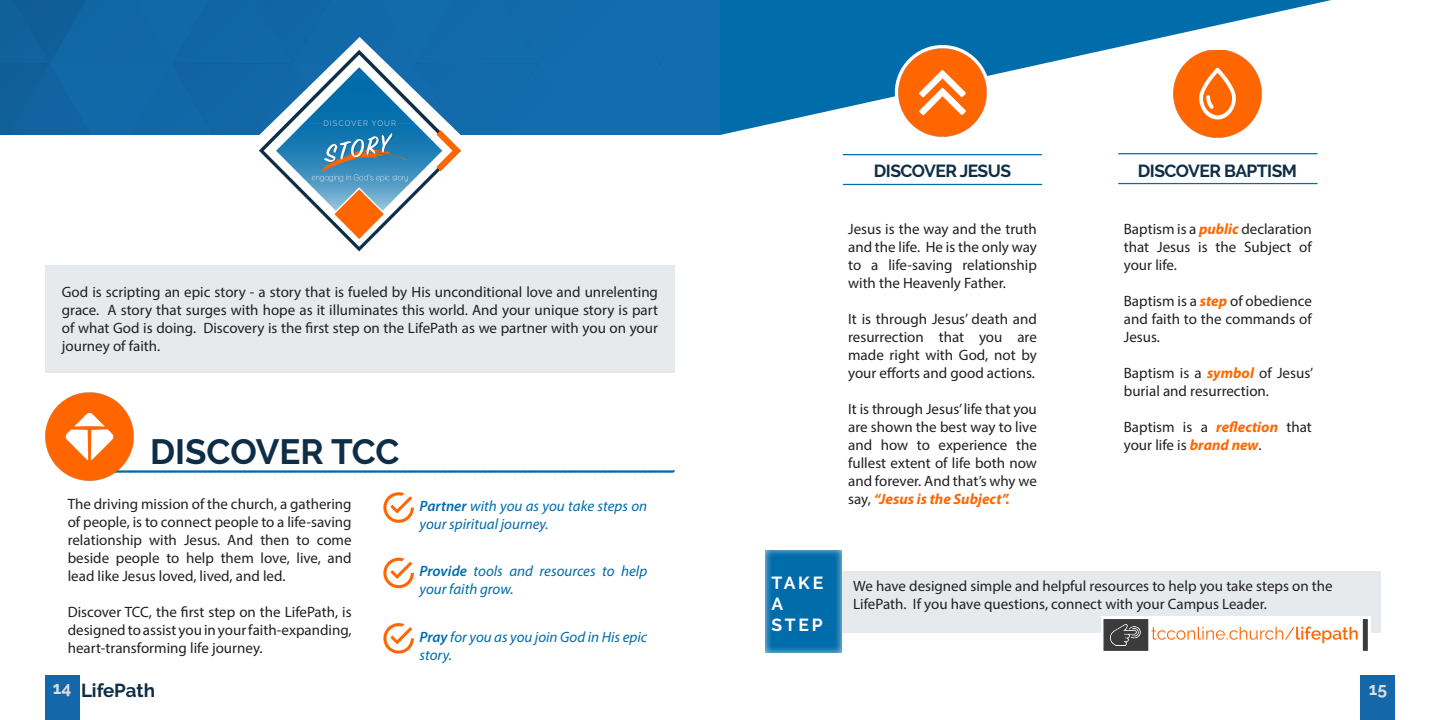
<style>
.page{position:relative;width:1440px;height:720px;background:#fff}
.page>*{position:absolute;margin:0;border:0;box-sizing:border-box;transform-origin:0 0}
.Header_1{font:700 35px "Raleway";color:#0e2e47}
.t1{font:700 18.75px "Raleway";letter-spacing:-.005em;color:#0e2e47}
.t2{font:700 17.5px "Raleway";letter-spacing:-.03em;color:#0e2e47}
.t3{font:700 17.5px "Raleway";letter-spacing:.16em;color:#fff}
.t4{font:700 17.5px "Raleway";color:#dbddde}
.t5{font:15px/18px "Myriad Pro";color:#231f20;text-align:justify}
.t6{font:italic 15px/18px "Myriad Pro";color:#006caa}
.s1{font-weight:600}
.s2{font-weight:700;font-style:italic;color:#f60}
</style>
<div class="page">
<img style="left:259px;top:135px;width:202px;height:117px">
<div style="left:666px;top:0;width:54px;height:135px;background:#136cad"></div>
<svg style="left:0;top:0;width:666px;height:135px"></svg>
<div style="left:45px;top:675px;width:34px;height:45px;background:#1467a8"></div>
<div style="left:1361px;top:675px;width:34px;height:45px;background:#1467a8"></div>
<hr style="left:843px;top:184px;width:199px;height:1px;background:#006caa">
<hr style="left:843px;top:154px;width:199px;height:1px;background:#006caa">
<img style="left:1202px;top:135px;width:31px;height:3px">
<hr style="left:1118px;top:183px;width:199px;height:1px;background:#006caa">
<hr style="left:1118px;top:153px;width:199px;height:1px;background:#006caa">
<div style="left:45px;top:265px;width:630px;height:108px;background:#e7eaed"></div>
<svg style="left:383px;top:492px;width:31px;height:31px"></svg>
<svg style="left:383px;top:558px;width:31px;height:31px"></svg>
<svg style="left:383px;top:623px;width:31px;height:31px"></svg>
<div style="left:797px;top:571px;width:583px;height:62px;background:#e7eaed"></div>
<div style="left:763px;top:548px;width:79px;height:106px;background:#fff;opacity:.75"></div>
<div style="left:1101px;top:617px;width:269px;height:36px;background:#fff"></div>
<svg style="left:1152px;top:627px;width:206px;height:16px"></svg>
<div style="left:1103px;top:619px;width:45px;height:32px;background:#3b3b3b;border:1px solid #3b3b3b"></div>
<img style="left:1111px;top:624px;width:30px;height:21px">
<svg style="left:1363px;top:619px;width:5px;height:32px"></svg>
<svg style="left:134px;top:470px;width:542px;height:3px"></svg>
<img style="left:45px;top:392px;width:89px;height:89px">
<svg style="left:720px;top:0;width:611px;height:135px;fill:#006caa"></svg>
<div style="left:895px;top:45px;width:95px;height:95px;background:#fff;border-radius:50%"></div>
<img style="left:898px;top:48px;width:89px;height:89px">
<p class="t5" style="left:62px;top:283px;width:598px">God is scripting an epic story - a story that is fueled by His unconditional love and unrelenting grace. A story that surges with hope as it illuminates this world. And your unique story is part of what God is doing. Discovery is the first step on the LifePath as we partner with you on your journey of faith.</p>
<p class="Header_1" style="left:150px;top:432px;width:251px">DISCOVER TCC</p>
<p class="t5" style="left:68px;top:495px;width:285px">The driving mission of the church, a gathering of people, is to connect people to a life-saving relationship with Jesus. And then to come beside people to help them love, live, and lead like Jesus loved, lived, and led.</p>
<p class="t5" style="left:68px;top:603px;width:285px">Discover TCC, the first step on the LifePath, is designed to assist you in your faith-expanding, heart-transforming life journey.</p>
<p class="t6" style="left:420px;top:497px;width:229px"><span class="s1">Partner</span> with you as you take steps on your spiritual journey.</p>
<p class="t6" style="left:420px;top:562px;width:229px"><span class="s1">Provide</span> tools and resources to help your faith grow.</p>
<p class="t6" style="left:420px;top:627px;width:229px"><span class="s1">Pray</span> for you as you join God in His epic story.</p>
<p class="t2" style="left:874px;top:161px;width:139px">DISCOVER JESUS</p>
<p class="t5" style="left:848px;top:220px;width:190px">Jesus is the way and the truth and the life. He is the only way to a life-saving relationship with the Heavenly Father.</p>
<p class="t5" style="left:848px;top:310px;width:190px">It is through Jesus’ death and resurrection that you are made right with God, not by your efforts and good actions.</p>
<p class="t5" style="left:848px;top:400px;width:190px">It is through Jesus’ life that you are shown the best way to live and how to experience the fullest extent of life both now and forever. And that’s why we say, <span class="s2">“Jesus is the Subject”.</span></p>
<p class="t2" style="left:1138px;top:160px;width:161px">DISCOVER BAPTISM</p>
<p class="t5" style="left:1124px;top:220px;width:190px">Baptism is a <span class="s2">public</span> declaration that Jesus is the Subject of your life.</p>
<p class="t5" style="left:1124px;top:292px;width:190px">Baptism is a <span class="s2">step</span> of obedience and faith to the commands of Jesus.</p>
<p class="t5" style="left:1124px;top:364px;width:191px">Baptism is a <span class="s2">symbol</span> of Jesus’ burial and resurrection.</p>
<p class="t5" style="left:1124px;top:418px;width:190px">Baptism is a <span class="s2">reflection</span> that your life is <span class="s2">brand new</span>.</p>
<p class="t3" style="left:771px;top:573px;width:53px">TAKE</p>
<p class="t3" style="left:771px;top:594px;width:13px">A</p>
<p class="t3" style="left:771px;top:615px;width:53px">STEP</p>
<p class="t5" style="left:853px;top:577px;width:481px">We have designed simple and helpful resources to help you take steps on the<br>LifePath. If you have questions, connect with your Campus Leader.</p>
<p class="t1" style="left:53px;top:680px;width:104px"><sup>14</sup> LifePath</p>
<p class="t4" style="left:1369px;top:679px;width:20px">15</p>
</div>
